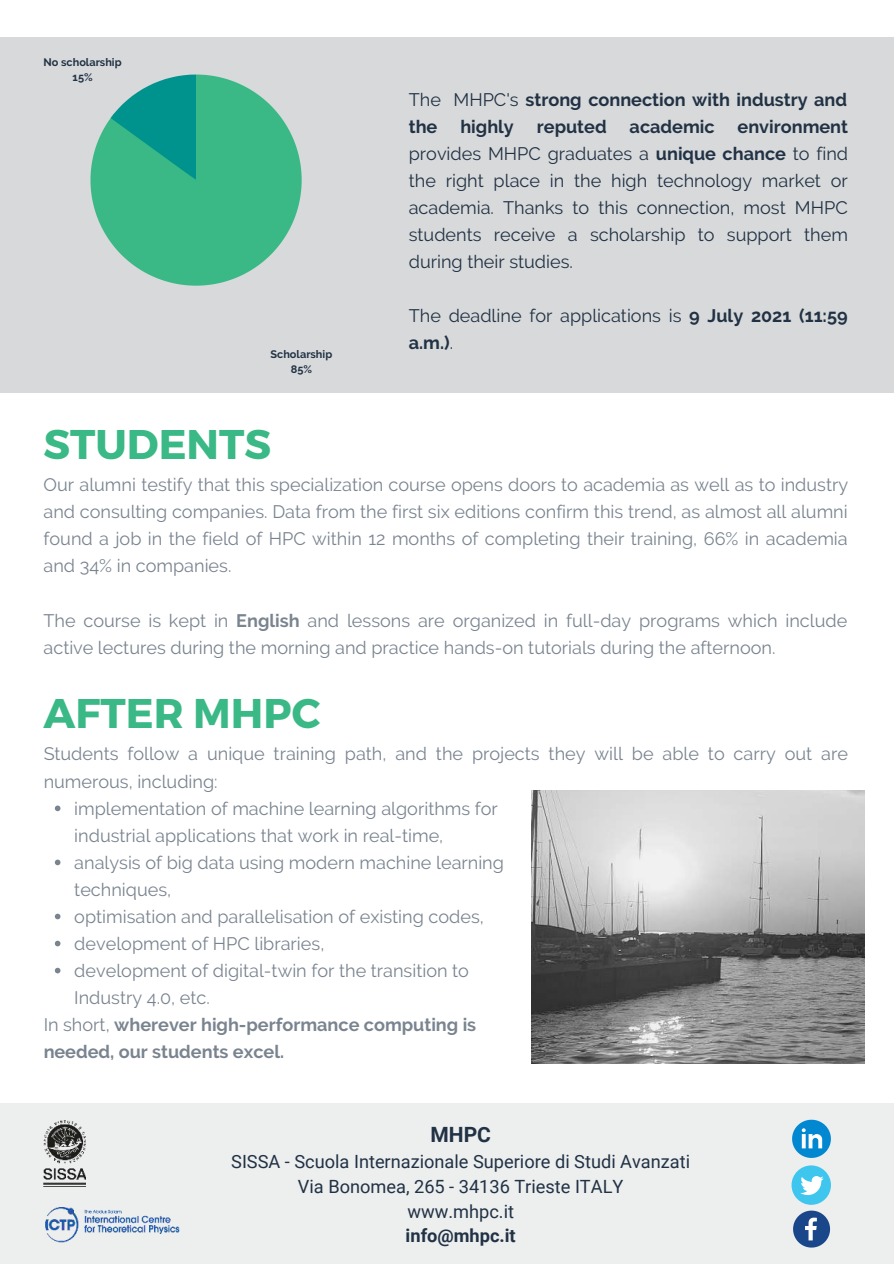
<style>
.page{position:relative;width:894px;height:1264px;background:#fff}
.page>*{position:absolute;margin:0;border:0;box-sizing:border-box;transform-origin:0 0}
.t1{font:700 41.4px "Montserrat";color:#3ab885}
.t2{font:700 21px "Roboto";color:#213245}
.t3{font:18.15px/24.8px "Roboto";color:#213245;text-align:center}
.t4{font:700 18.15px "Roboto";color:#213245}
.t5{font:18px/27px "Raleway";color:#213245}
.t6{font:700 18px/27px "Raleway";color:#213245}
.t7{font:700 10.95px/15.1px "Raleway";color:#213245;text-align:center}
.s1{font-weight:400}
.s2{font-weight:700}
</style>
<div class="page">
<svg style="left:55px;top:805px;width:5px;height:6px"></svg>
<svg style="left:55px;top:859px;width:5px;height:6px"></svg>
<svg style="left:55px;top:913px;width:5px;height:6px"></svg>
<svg style="left:55px;top:940px;width:5px;height:6px"></svg>
<svg style="left:55px;top:967px;width:5px;height:6px"></svg>
<div style="left:0;top:38px;width:893px;height:355px;background:#d8d9da"></div>
<div style="left:0;top:1103px;width:893px;height:160px;background:#edeeee"></div>
<svg style="left:793px;top:1210px;width:36px;height:37px"></svg>
<div style="left:791px;top:1165px;width:39px;height:39px;background:#3fc6ee;border-radius:50%"></div>
<svg style="left:800px;top:1176px;width:23px;height:18px"></svg>
<svg style="left:792px;top:1119px;width:38px;height:38px"></svg>
<svg style="left:90px;top:75px;width:211px;height:211px"></svg>
<img style="left:531px;top:790px;width:333px;height:273px">
<img style="left:44px;top:1120px;width:41px;height:65px">
<img style="left:45px;top:1207px;width:135px;height:36px">
<p class="t7" style="left:44px;top:54px;width:80px">No scholarship<br>15%</p>
<p class="t7" style="left:270px;top:346px;width:63px">Scholarship<br>85%</p>
<p class="t6" style="left:408px;top:86px;width:440px"><span class="s1">The MHPC's</span> strong connection with industry and the</p>
<p class="t5" style="left:408px;top:113px;width:441px;text-align:justify;text-indent:329px"><span class="s2">environment </span>provides MHPC graduates a <span class="s2">unique chance</span> to find the right place in the high technology market or academia. Thanks to this connection, most MHPC students receive a scholarship to support them during their studies.</p>
<p class="t5" style="left:408px;top:302px;width:440px">The deadline for applications is <span class="s2">9 July 2021 (11:59 a.m.)</span>.</p>
<p class="t6" style="left:460px;top:113px;width:55px">highly</p>
<p class="t6" style="left:536px;top:113px;width:71px">reputed</p>
<p class="t6" style="left:629px;top:113px;width:86px">academic</p>
<h1 class="t1" style="left:44px;top:419px;width:229px">STUDENTS</h1>
<p class="t5" style="left:44px;top:471px;width:805px;text-align:justify">Our alumni testify that this specialization course opens doors to academia as well as to industry and consulting companies. Data from the first six editions confirm this trend, as almost all alumni found a job in the field of HPC within 12 months of completing their training, 66% in academia and 34% in companies.</p>
<p class="t5" style="left:44px;top:606px;width:805px">The course is kept in <span class="s2">English</span> and lessons are organized in full-day programs which include active lectures during the morning and practice hands-on tutorials during the afternoon.</p>
<h1 class="t1" style="left:44px;top:688px;width:278px">AFTER MHPC</h1>
<p class="t5" style="left:44px;top:740px;width:805px">Students follow a unique training path, and the projects they will be able to carry out are numerous, including:</p>
<p class="t5" style="left:74px;top:821px;width:370px">industrial applications that work in real-time,</p>
<p class="t5" style="left:74px;top:875px;width:98px">techniques,</p>
<p class="t5" style="left:74px;top:794px;width:425px">implementation of machine learning algorithms for</p>
<p class="t5" style="left:74px;top:848px;width:431px">analysis of big data using modern machine learning</p>
<p class="t5" style="left:74px;top:902px;width:411px">optimisation and parallelisation of existing codes, development of HPC libraries,<br>development of digital-twin for the transition to</p>
<p class="t6" style="left:44px;top:984px;width:434px;text-indent:31px"><span class="s1">Industry 4.0, etc.<br>In short,</span> wherever high-performance computing is needed, our students excel.</p>
<p class="t2" style="left:430px;top:1119px;width:62px">MHPC</p>
<p class="t3" style="left:231px;top:1148px;width:460px">SISSA - Scuola Internazionale Superiore di Studi Avanzati<br>Via Bonomea, 265 - 34136 Trieste ITALY<br>www.mhpc.it</p>
<p class="t4" style="left:405px;top:1223px;width:112px">info@mhpc.it</p>
</div>
